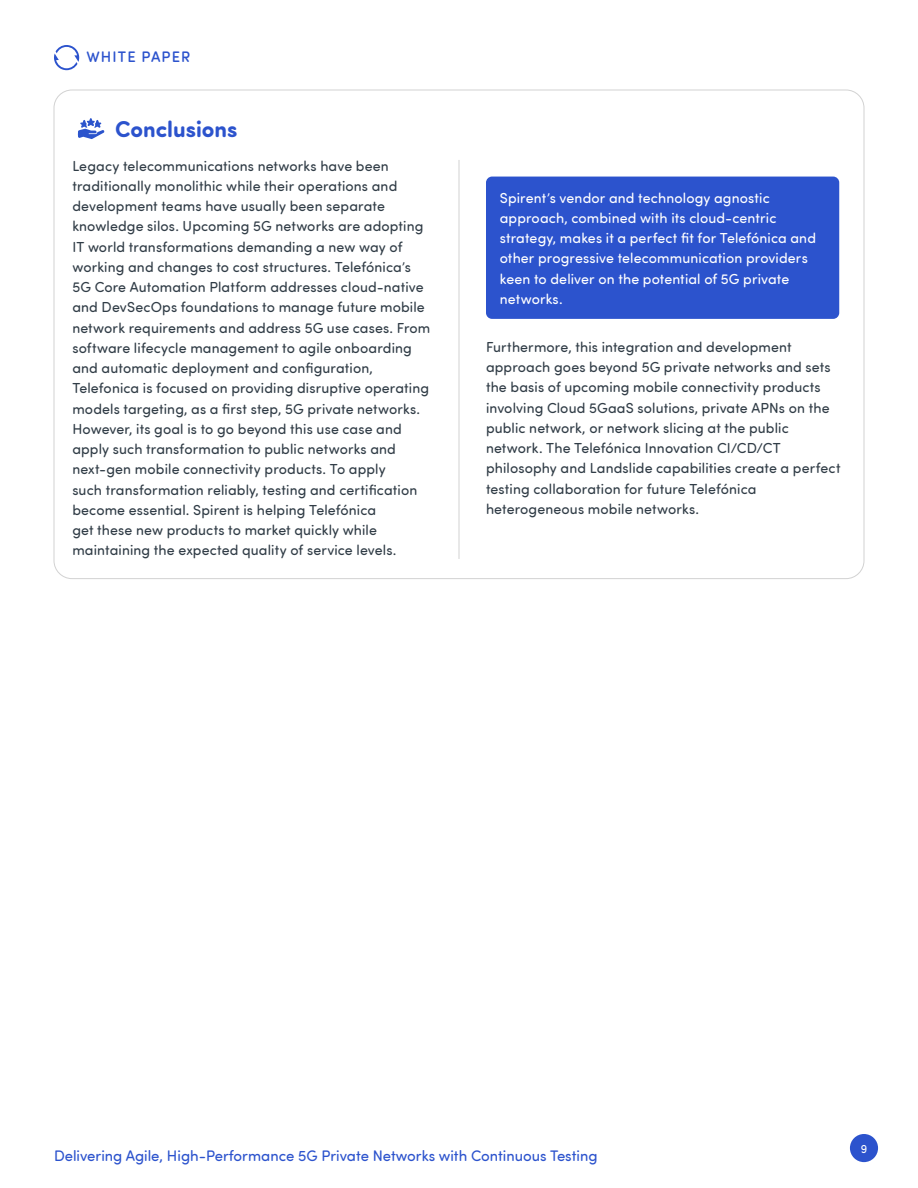
<style>
.page{position:relative;width:918px;height:1188px;background:#fff}
.page>*{position:absolute;margin:0;border:0;box-sizing:border-box;transform-origin:0 0}
.t1{font:700 22.5px "Sofia Pro Soft";color:#2c53cd}
.t2{font:15px "Sofia Pro Soft";color:#2c53cd}
.t3{font:500 15px "Sofia Pro Soft";letter-spacing:.07em;color:#2c53cd}
.t4{font:14.25px/20.2px "Sofia Pro Soft";letter-spacing:.01em;color:#313d47}
.t5{font:14.25px/20.2px "Sofia Pro Soft";letter-spacing:.01em;color:#fff}
.t6{font:12px "Sofia Pro Soft";color:#fff}
</style>
<div class="page">
<div style="left:850px;top:1134px;width:28px;height:28px;background:#2c53cd;border-radius:50%"></div>
<svg style="left:54px;top:45px;width:25px;height:25px"></svg>
<svg style="left:77px;top:118px;width:28px;height:21px"></svg>
<div style="left:486px;top:177px;width:353px;height:142px;background:#2c53cd;border-radius:6px"></div>
<hr style="left:459px;top:160px;width:1px;height:399px;background:#d2d2d2">
<p class="t3" style="left:87px;top:48px;width:105px">WHITE PAPER</p>
<h1 class="t1" style="left:115px;top:121px;width:124px">Conclusions</h1>
<p class="t4" style="left:72px;top:157px;width:359px">Legacy telecommunications networks have been traditionally monolithic while their operations and development teams have usually been separate knowledge silos. Upcoming 5G networks are adopting IT world transformations demanding a new way of working and changes to cost structures. Telefónica’s 5G Core Automation Platform addresses cloud-native and DevSecOps foundations to manage future mobile network requirements and address 5G use cases. From software lifecycle management to agile onboarding and automatic deployment and con昀椀guration, Telefonica is focused on providing disruptive operating models targeting, as a 昀椀rst step, 5G private networks.<br>However, its goal is to go beyond this use case and apply such transformation to public networks and next-gen mobile connectivity products. To apply<br>such transformation reliably, testing and certi昀椀cation become essential. Spirent is helping Telefónica<br>get these new products to market quickly while maintaining the expected quality of service levels.</p>
<p class="t5" style="left:500px;top:189px;width:318px">Spirent’s vendor and technology agnostic approach, combined with its cloud-centric strategy, makes it a perfect 昀椀t for Telefónica and other progressive telecommunication providers keen to deliver on the potential of 5G private networks.</p>
<p class="t4" style="left:486px;top:338px;width:356px">Furthermore, this integration and development approach goes beyond 5G private networks and sets the basis of upcoming mobile connectivity products involving Cloud 5GaaS solutions, private APNs on the public network, or network slicing at the public network. The Telefónica Innovation CI/CD/CT philosophy and Landslide capabilities create a perfect testing collaboration for future Telefónica heterogeneous mobile networks.</p>
<p class="t2" style="left:54px;top:1150px;width:545px">Delivering Agile, High-Performance 5G Private Networks with Continuous Testing</p>
<p class="t6" style="left:861px;top:1144px;width:8px">9</p>
</div>
